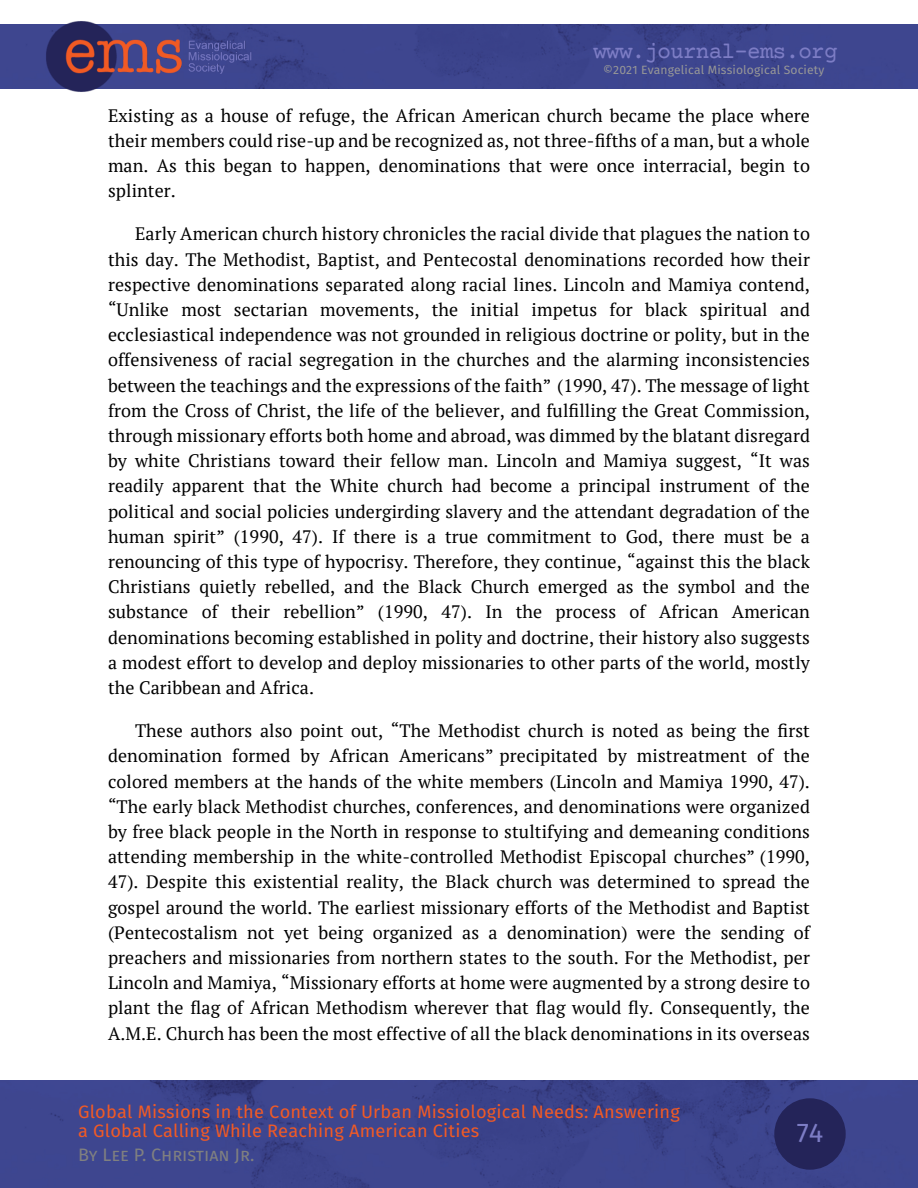
<style>
.page{position:relative;width:918px;height:1188px;background:#fff}
.page>*{position:absolute;margin:0;border:0;box-sizing:border-box;transform-origin:0 0}
.t1{font:27px "Fira Sans";color:#7d7dc5}
.t2{font:22.5px "Courier Prime";letter-spacing:-.03em;color:#7d7dc5}
.t3{font:18px/25.2px "PT Serif";letter-spacing:.005em;color:#000;text-align:justify}
.t4{font:18px/19.5px "Fira Sans";letter-spacing:.01em;color:#f15a25}
.t5{font:18px "Fira Sans";color:#808080}
.t6{font:12px "Fira Sans";letter-spacing:.01em;color:#979797}
</style>
<div class="page">
<div style="left:0;top:24px;width:918px;height:65px;background:#3d468f"></div>
<img style="left:0;top:1080px;width:918px;height:108px">
<div style="left:774px;top:1098px;width:72px;height:72px;background:#242459;border-radius:50%"></div>
<img style="left:45px;top:21px;width:208px;height:71px">
<p class="t2" style="left:593px;top:42px;width:246px">www.journal-ems.org</p>
<p class="t6" style="left:603px;top:62px;width:223px">©2021 Evangelical Missiological Society</p>
<p class="t3" style="left:108px;top:102px;width:704px">Existing as a house of refuge, the African American church became the place where their members could rise-up and be recognized as, not three-fifths of a man, but a whole man. As this began to happen, denominations that were once interracial, begin to splinter.</p>
<p class="t3" style="left:108px;top:221px;width:704px;text-indent:27px">Early American church history chronicles the racial divide that plagues the nation to this day. The Methodist, Baptist, and Pentecostal denominations recorded how their respective denominations separated along racial lines. Lincoln and Mamiya contend, “Unlike most sectarian movements, the initial impetus for black spiritual and ecclesiastical independence was not grounded in religious doctrine or polity, but in the offensiveness of racial segregation in the churches and the alarming inconsistencies between the teachings and the expressions of the faith” (1990, 47). The message of light from the Cross of Christ, the life of the believer, and fulfilling the Great Commission, through missionary efforts both home and abroad, was dimmed by the blatant disregard by white Christians toward their fellow man. Lincoln and Mamiya suggest, “It was readily apparent that the White church had become a principal instrument of the political and social policies undergirding slavery and the attendant degradation of the human spirit” (1990, 47). If there is a true commitment to God, there must be a renouncing of this type of hypocrisy. Therefore, they continue, “against this the black Christians quietly rebelled, and the Black Church emerged as the symbol and the substance of their rebellion” (1990, 47). In the process of African American denominations becoming established in polity and doctrine, their history also suggests a modest effort to develop and deploy missionaries to other parts of the world, mostly the Caribbean and Africa.</p>
<p class="t3" style="left:108px;top:718px;width:704px;text-indent:27px">These authors also point out, “The Methodist church is noted as being the first denomination formed by African Americans” precipitated by mistreatment of the colored members at the hands of the white members (Lincoln and Mamiya 1990, 47). “The early black Methodist churches, conferences, and denominations were organized by free black people in the North in response to stultifying and demeaning conditions attending membership in the white-controlled Methodist Episcopal churches” (1990, 47). Despite this existential reality, the Black church was determined to spread the gospel around the world. The earliest missionary efforts of the Methodist and Baptist (Pentecostalism not yet being organized as a denomination) were the sending of preachers and missionaries from northern states to the south. For the Methodist, per Lincoln and Mamiya, “Missionary efforts at home were augmented by a strong desire to plant the flag of African Methodism wherever that flag would fly. Consequently, the A.M.E. Church has been the most effective of all the black denominations in its overseas</p>
<p class="t4" style="left:78px;top:1102px;width:603px">Global Missions in the Context of Urban Missiological Needs: Answering a Global Calling While Reaching American Cities</p>
<p class="t5" style="left:78px;top:1144px;width:178px">By Lee P. Christian Jr.</p>
<h1 class="t1" style="left:797px;top:1117px;width:28px">74</h1>
</div>
